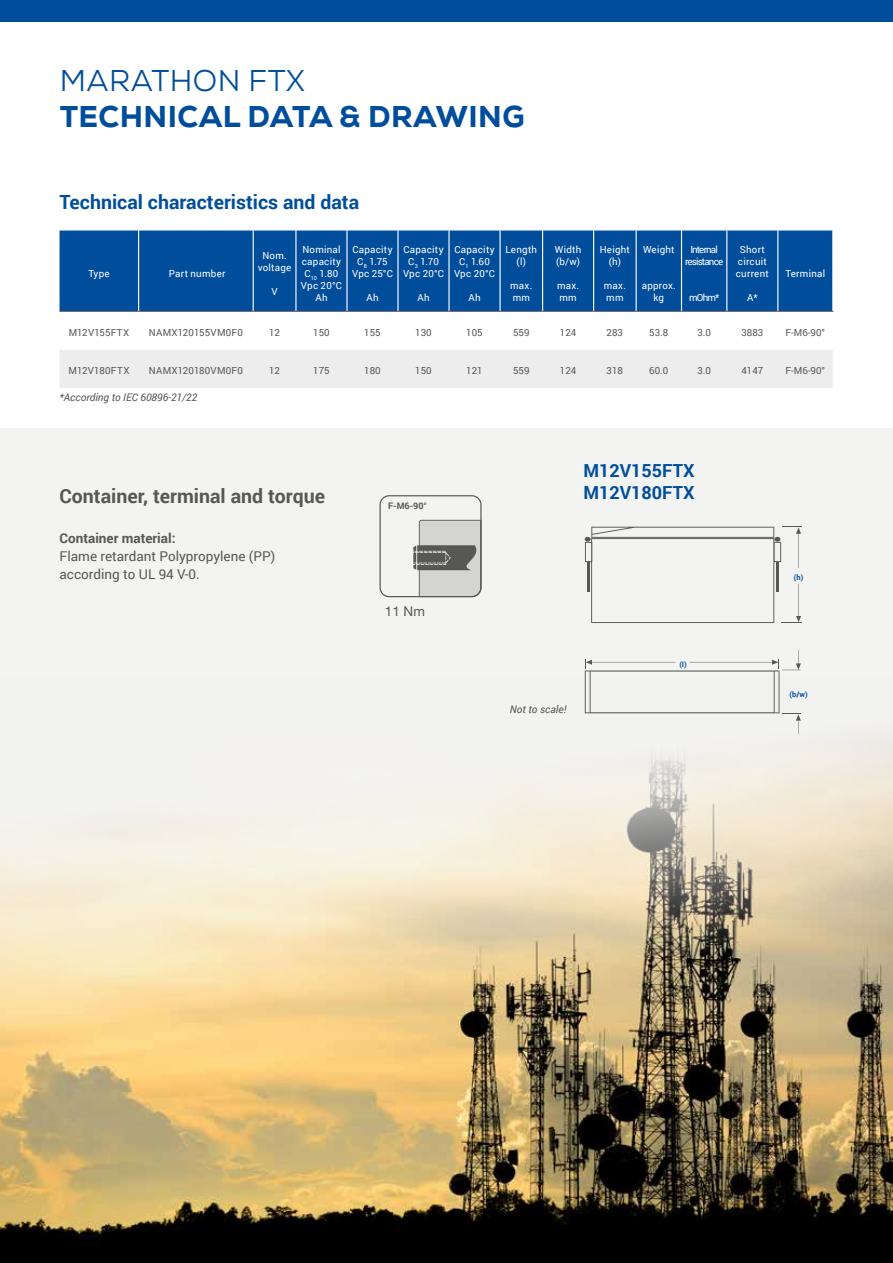
<style>
.page{position:relative;width:893px;height:1263px;background:#fff}
.page>*{position:absolute;margin:0;border:0;box-sizing:border-box;transform-origin:0 0}
.t1{font:800 30px "Nexa";letter-spacing:.015em;color:#004e9b}
.t2{font:30px "Nexa";letter-spacing:.015em;color:#004e9b}
.t3{font:700 19.5px "Roboto";color:#004e9b}
.t4{font:700 19.5px "Roboto";color:#575756}
.t5{font:700 18px/21.6px "Roboto";color:#004e9b}
.t6{font:13.5px/18px "Roboto";color:#575756}
.t7{font:700 13.5px "Roboto";color:#575756}
.t8{font:13.5px "Helvetica Neue LT Std";color:#575756}
.t9{font:italic 10.5px "Roboto";color:#575756}
.t10{font:9.75px/12px "Roboto";letter-spacing:.025em;color:#fff;text-align:center}
.t11{font:9.75px "Roboto";color:#575756}
.t12{font:9.75px "Roboto";letter-spacing:.025em;color:#575756}
.t13{font:9.75px/12px "Roboto";letter-spacing:-.09em;color:#fff;text-align:center}
.t14{font:9.75px "Roboto";letter-spacing:.02em;color:#575756}
.t15{font:700 9px "Roboto";color:#575756}
.t16{font:700 7.5px "Roboto";color:#004e9b}
</style>
<div class="page">
<div style="left:0;top:429px;width:893px;height:834px;background:#f3f3f2"></div>
<div style="left:60px;top:230px;width:772px;height:81px;background:#004e9b"></div>
<div style="left:60px;top:350px;width:773px;height:38px;background:#eeeded"></div>
<hr style="left:138px;top:230px;width:1px;height:81px;background:#fff">
<hr style="left:253px;top:230px;width:1px;height:81px;background:#fff">
<hr style="left:295px;top:230px;width:2px;height:81px;background:#fff">
<hr style="left:346px;top:230px;width:2px;height:81px;background:#fff">
<hr style="left:397px;top:230px;width:2px;height:81px;background:#fff">
<hr style="left:448px;top:230px;width:2px;height:81px;background:#fff">
<hr style="left:499px;top:230px;width:2px;height:81px;background:#fff">
<hr style="left:542px;top:230px;width:1px;height:81px;background:#fff">
<hr style="left:593px;top:230px;width:1px;height:81px;background:#fff">
<hr style="left:636px;top:230px;width:1px;height:81px;background:#fff">
<hr style="left:681px;top:230px;width:1px;height:81px;background:#fff">
<hr style="left:726px;top:230px;width:1px;height:81px;background:#fff">
<hr style="left:777px;top:230px;width:1px;height:81px;background:#fff">
<hr style="left:60px;top:311px;width:79px;height:1px;background:#575756">
<hr style="left:139px;top:311px;width:114px;height:1px;background:#575756">
<hr style="left:253px;top:311px;width:43px;height:1px;background:#575756">
<hr style="left:296px;top:311px;width:51px;height:1px;background:#575756">
<hr style="left:347px;top:311px;width:51px;height:1px;background:#575756">
<hr style="left:398px;top:311px;width:51px;height:1px;background:#575756">
<hr style="left:449px;top:311px;width:51px;height:1px;background:#575756">
<hr style="left:500px;top:311px;width:43px;height:1px;background:#575756">
<hr style="left:543px;top:311px;width:51px;height:1px;background:#575756">
<hr style="left:594px;top:311px;width:42px;height:1px;background:#575756">
<hr style="left:636px;top:311px;width:45px;height:1px;background:#575756">
<hr style="left:681px;top:311px;width:46px;height:1px;background:#575756">
<hr style="left:727px;top:311px;width:51px;height:1px;background:#575756">
<hr style="left:778px;top:311px;width:55px;height:1px;background:#575756">
<div style="left:0;top:0;width:893px;height:21px;background:#004e9b"></div>
<img style="left:0;top:677px;width:893px;height:586px">
<svg style="left:379px;top:495px;width:103px;height:102px"></svg>
<svg style="left:585px;top:526px;width:217px;height:97px"></svg>
<svg style="left:585px;top:650px;width:216px;height:84px"></svg>
<h1 class="t2" style="left:60px;top:61px;width:247px">MARATHON FTX</h1>
<h1 class="t1" style="left:60px;top:97px;width:466px">TECHNICAL DATA &amp; DRAWING</h1>
<h2 class="t3" style="left:60px;top:189px;width:301px">Technical characteristics and data</h2>
<p class="t10" style="left:88px;top:267px;width:23px">Type</p>
<p class="t10" style="left:169px;top:267px;width:58px">Part number</p>
<p class="t10" style="left:258px;top:249px;width:35px">Nom. voltage</p>
<p class="t10" style="left:271px;top:285px;width:8px">V</p>
<p class="t10" style="left:301px;top:243px;width:42px">Nominal capacity<br>C<sub>10</sub> 1.80<br>Vpc 20°C<br>Ah</p>
<p class="t10" style="left:352px;top:243px;width:42px">Capacity<br>C<sub>8</sub> 1.75<br>Vpc 25°C</p>
<p class="t10" style="left:366px;top:291px;width:14px">Ah</p>
<p class="t10" style="left:403px;top:243px;width:42px">Capacity<br>C<sub>3</sub> 1.70<br>Vpc 20°C</p>
<p class="t10" style="left:417px;top:291px;width:14px">Ah</p>
<p class="t10" style="left:454px;top:243px;width:42px">Capacity<br>C<sub>1</sub> 1.60<br>Vpc 20°C</p>
<p class="t10" style="left:468px;top:291px;width:14px">Ah</p>
<p class="t10" style="left:505px;top:243px;width:33px">Length (l)</p>
<p class="t10" style="left:510px;top:279px;width:24px;text-align:left">max. mm</p>
<p class="t10" style="left:555px;top:243px;width:28px;text-align:left">Width (b/w)</p>
<p class="t10" style="left:557px;top:279px;width:24px;text-align:left">max. mm</p>
<p class="t10" style="left:600px;top:243px;width:32px">Height (h)</p>
<p class="t10" style="left:604px;top:279px;width:24px;text-align:left">max. mm</p>
<p class="t10" style="left:643px;top:243px;width:33px">Weight</p>
<p class="t10" style="left:642px;top:279px;width:36px">approx. kg</p>
<p class="t13" style="left:685px;top:243px;width:40px">Internal resistance</p>
<p class="t10" style="left:689px;top:291px;width:32px">mOhm*</p>
<p class="t10" style="left:736px;top:243px;width:35px">Short circuit current</p>
<p class="t10" style="left:747px;top:291px;width:12px">A*</p>
<p class="t10" style="left:786px;top:267px;width:41px">Terminal</p>
<p class="t14" style="left:69px;top:325px;width:62px">M12V155FTX</p>
<p class="t12" style="left:149px;top:325px;width:96px">NAMX120155VM0F0</p>
<p class="t11" style="left:269px;top:325px;width:12px">12</p>
<p class="t11" style="left:313px;top:325px;width:18px">150</p>
<p class="t11" style="left:364px;top:325px;width:18px">155</p>
<p class="t11" style="left:415px;top:325px;width:18px">130</p>
<p class="t11" style="left:466px;top:325px;width:18px">105</p>
<p class="t11" style="left:513px;top:325px;width:18px">559</p>
<p class="t11" style="left:560px;top:325px;width:18px">124</p>
<p class="t11" style="left:607px;top:325px;width:18px">283</p>
<p class="t11" style="left:649px;top:325px;width:21px">53.8</p>
<p class="t11" style="left:697px;top:325px;width:15px">3.0</p>
<p class="t11" style="left:741px;top:325px;width:23px">3883</p>
<p class="t11" style="left:785px;top:325px;width:41px">F-M6-90°</p>
<p class="t12" style="left:69px;top:364px;width:62px">M12V180FTX</p>
<p class="t12" style="left:149px;top:364px;width:96px">NAMX120180VM0F0</p>
<p class="t11" style="left:269px;top:364px;width:12px">12</p>
<p class="t11" style="left:313px;top:364px;width:18px">175</p>
<p class="t11" style="left:364px;top:364px;width:18px">180</p>
<p class="t11" style="left:415px;top:364px;width:18px">150</p>
<p class="t11" style="left:466px;top:364px;width:18px">121</p>
<p class="t11" style="left:513px;top:364px;width:18px">559</p>
<p class="t11" style="left:560px;top:364px;width:18px">124</p>
<p class="t11" style="left:607px;top:364px;width:18px">318</p>
<p class="t11" style="left:649px;top:364px;width:21px">60.0</p>
<p class="t11" style="left:697px;top:364px;width:15px">3.0</p>
<p class="t11" style="left:741px;top:364px;width:23px">4147</p>
<p class="t11" style="left:785px;top:364px;width:41px">F-M6-90°</p>
<p class="t9" style="left:60px;top:389px;width:139px">*According to IEC 60896-21/22</p>
<h2 class="t4" style="left:60px;top:482px;width:267px">Container, terminal and torque</h2>
<h3 class="t7" style="left:60px;top:529px;width:118px">Container material:</h3>
<h3 class="t6" style="left:60px;top:547px;width:217px">Flame retardant Polypropylene (PP) according to UL 94 V-0.</h3>
<p class="t15" style="left:388px;top:499px;width:41px">F-M6-90°</p>
<h3 class="t8" style="left:385px;top:603px;width:42px">11 Nm</h3>
<h3 class="t5" style="left:583px;top:459px;width:113px">M12V155FTX<br>M12V180FTX</h3>
<p class="t9" style="left:510px;top:702px;width:58px">Not to scale!</p>
<p class="t16" style="left:679px;top:659px;width:9px">(I)</p>
<p class="t16" style="left:794px;top:572px;width:11px">(h)</p>
<p class="t16" style="left:790px;top:689px;width:19px">(b/w)</p>
</div>
